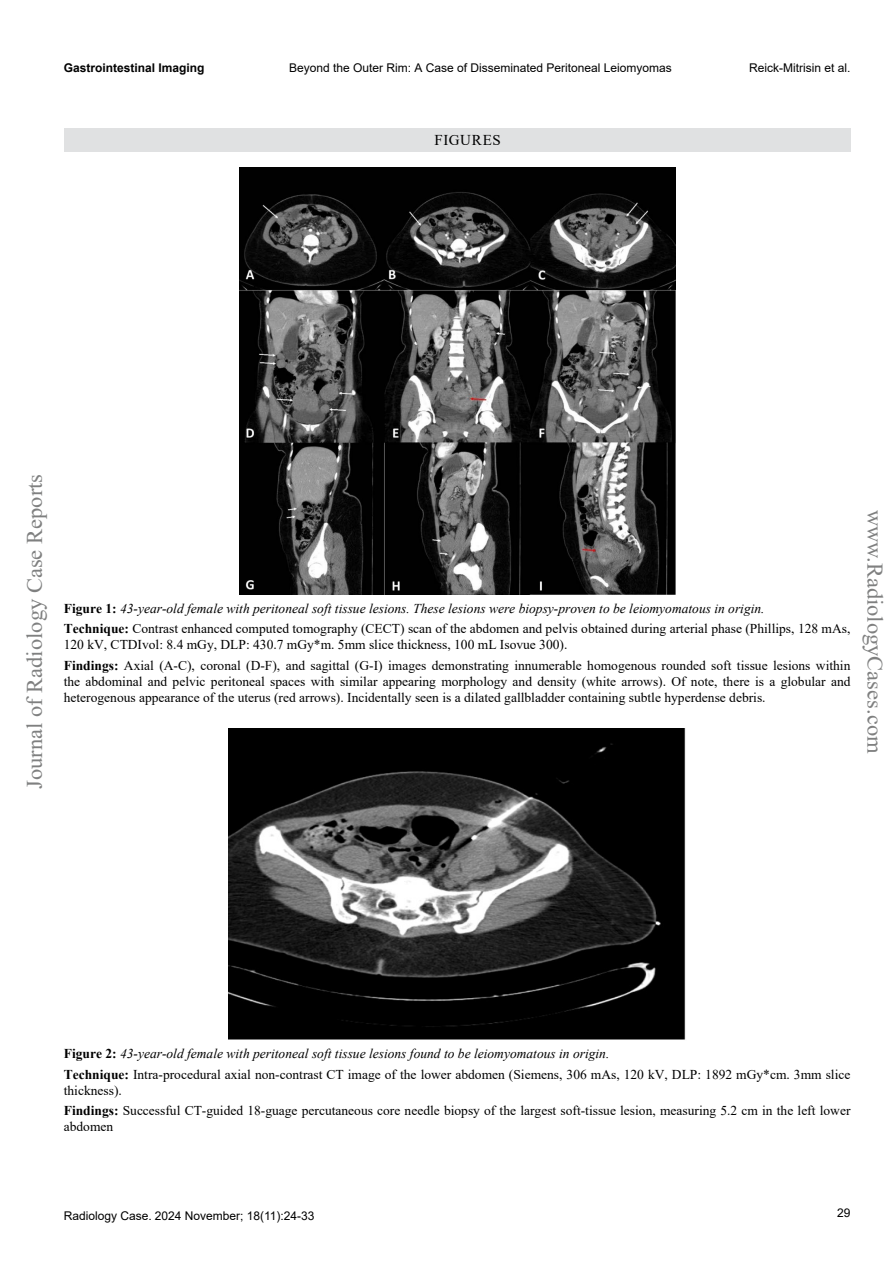
<style>
.page{position:relative;width:893px;height:1263px;background:#fff}
.page>*{position:absolute;margin:0;border:0;box-sizing:border-box;transform-origin:0 0}
.t1{font:22.5px "Times New Roman";color:#7f8080}
.t2{font:15px "Times New Roman";letter-spacing:.04em;color:#000}
.t3{font:13.5px/20.4px "Times New Roman";color:#000}
.t4{font:12px "Arial";color:#000}
.t5{font:700 12px "Arial";color:#000}
.s1{font-weight:700}
.s2{font-style:italic}
</style>
<div class="page">
<div style="left:64px;top:128px;width:786px;height:23px;background:#e0e1e2"></div>
<img style="left:239px;top:167px;width:436px;height:428px">
<img style="left:228px;top:729px;width:458px;height:311px">
<p class="t5" style="left:64px;top:60px;width:142px">Gastrointestinal Imaging</p>
<p class="t4" style="left:289px;top:60px;width:384px">Beyond the Outer Rim: A Case of Disseminated Peritoneal Leiomyomas</p>
<p class="t4" style="left:749px;top:60px;width:103px">Reick-Mitrisin et al.</p>
<p class="t2" style="left:434px;top:129px;width:68px">FIGURES</p>
<h1 class="t1" style="left:19px;top:789px;width:316px;rotate:-90deg">Journal of Radiology Case Reports</h1>
<p class="t3" style="left:64px;top:597px;width:788px"><span class="s1">Figure 1:</span> <span class="s2">43-year-old female with peritoneal soft tissue lesions. These lesions were biopsy-proven to be leiomyomatous in origin.<br></span><span class="s1">Technique:</span> Contrast enhanced computed tomography (CECT) scan of the abdomen and pelvis obtained during arterial phase (Phillips, 128 mAs,</p>
<p class="t3" style="left:64px;top:634px;width:788px">120 kV, CTDIvol: 8.4 mGy, DLP: 430.7 mGy*m. 5mm slice thickness, 100 mL Isovue 300).<br><span class="s1">Findings:</span> Axial (A-C), coronal (D-F), and sagittal (G-I) images demonstrating innumerable homogenous rounded soft tissue lesions within</p>
<p class="t3" style="left:64px;top:673px;width:788px;line-height:16.2px">the abdominal and pelvic peritoneal spaces with similar appearing morphology and density (white arrows). Of note, there is a globular and heterogenous appearance of the uterus (red arrows). Incidentally seen is a dilated gallbladder containing subtle hyperdense debris.</p>
<h1 class="t1" style="left:891px;top:510px;width:245px;rotate:90deg">www.RadiologyCases.com</h1>
<p class="t3" style="left:64px;top:1043px;width:788px"><span class="s1">Figure 2:</span> <span class="s2">43-year-old female with peritoneal soft tissue lesions found to be leiomyomatous in origin.<br></span><span class="s1">Technique:</span> Intra-procedural axial non-contrast CT image of the lower abdomen (Siemens, 306 mAs, 120 kV, DLP: 1892 mGy*cm. 3mm slice</p>
<p class="t3" style="left:64px;top:1080px;width:788px">thickness).<br><span class="s1">Findings:</span> Successful CT-guided 18-guage percutaneous core needle biopsy of the largest soft-tissue lesion, measuring 5.2 cm in the left lower</p>
<p class="t3" style="left:64px;top:1116px;width:51px">abdomen</p>
<p class="t4" style="left:64px;top:1208px;width:252px">Radiology Case. 2024 November; 18(11):24-33</p>
<p class="t4" style="left:837px;top:1204px;width:15px">29</p>
</div>
